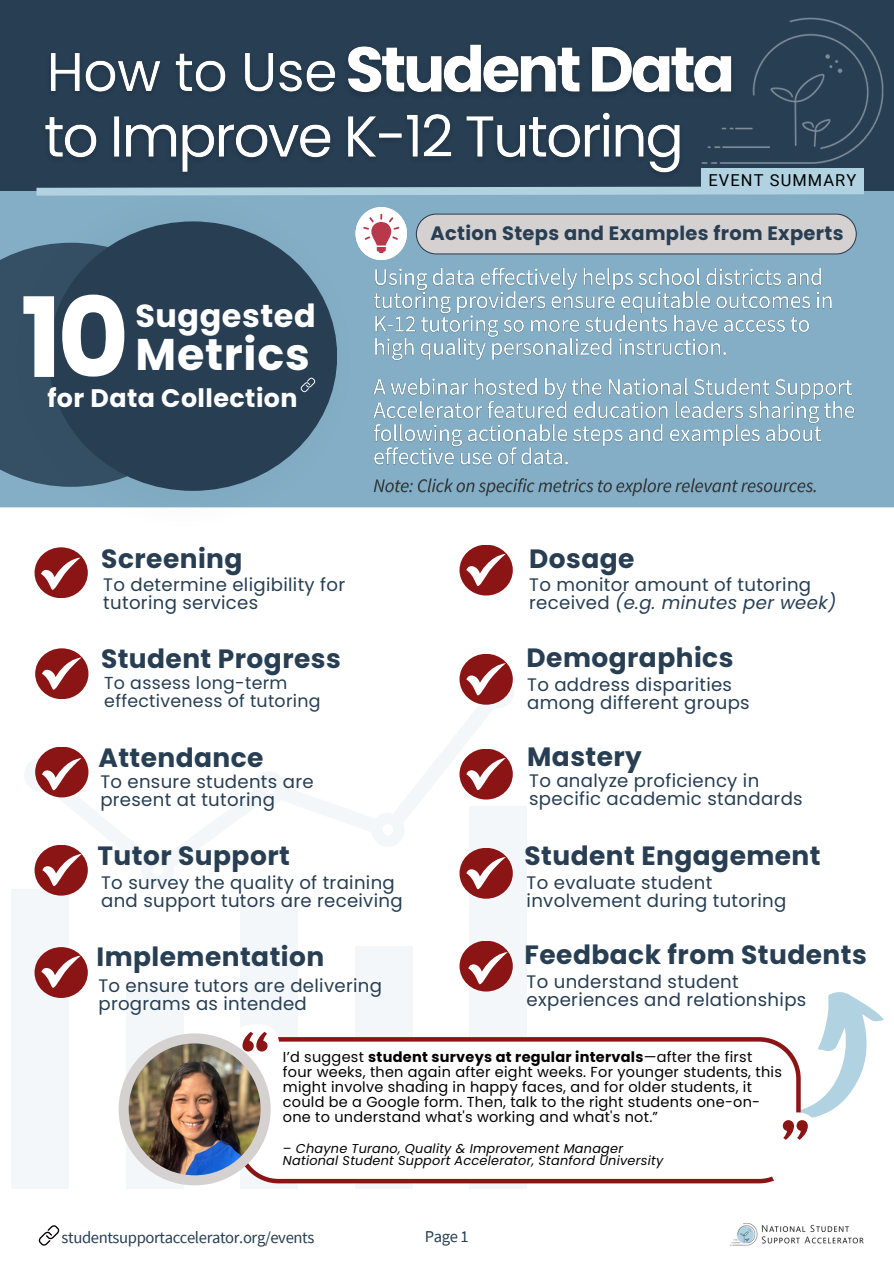
<style>
.page{position:relative;width:894px;height:1264px;background:#fff}
.page>*{position:absolute;margin:0;border:0;box-sizing:border-box;transform-origin:0 0}
.t1{font:700 110.4px "Poppins";color:#fff}
.t2{font:700 54.15px "League Spartan";color:#8b1515}
.t3{font:700 44.4px "Poppins";letter-spacing:.015em;color:#fff}
.t4{font:700 31.8px "Poppins";letter-spacing:.015em;color:#fff}
.t5{font:700 26.4px "Poppins";letter-spacing:.015em;color:#273e53}
.t6{font:700 25.35px "Poppins";letter-spacing:.015em;color:#fff}
.t7{font:700 19.35px "Poppins";letter-spacing:.015em;color:#273e53}
.t8{font:18.15px/18px "Poppins";letter-spacing:.015em;color:#273e53}
.t9{font:17.4px/18px "Poppins";letter-spacing:.015em;color:#273e53}
.t10{font:16.65px "Source Sans Pro";letter-spacing:-.025em;color:#273e53}
.t11{font:16.5px "Roboto";letter-spacing:.07em;color:#000}
.t12{font:14.4px/14.9px "Poppins";letter-spacing:.015em;color:#000}
.t13{font:italic 12.9px "Poppins";letter-spacing:.015em;color:#000}
.s1{font-style:italic}
.s2{font-weight:700}
.s3{font-style:normal}
</style>
<div class="page">
<div style="left:0;top:190px;width:893px;height:317px;background:#83aec5"></div>
<div style="left:0;top:0;width:893px;height:190px;background:#273e53"></div>
<div style="left:355px;top:946px;width:57px;height:242px;background:#f3f7fa"></div>
<div style="left:240px;top:903px;width:58px;height:285px;background:#f3f7fa"></div>
<div style="left:126px;top:984px;width:57px;height:204px;background:#f3f7fa"></div>
<div style="left:12px;top:889px;width:57px;height:299px;background:#f3f7fa"></div>
<div style="left:469px;top:806px;width:57px;height:382px;background:#f3f7fa"></div>
<svg style="left:36px;top:687px;width:467px;height:192px"></svg>
<svg style="left:141px;top:853px;width:33px;height:34px"></svg>
<svg style="left:252px;top:771px;width:34px;height:34px"></svg>
<svg style="left:371px;top:812px;width:33px;height:34px"></svg>
<div style="left:13px;top:190px;width:338px;height:318px;background:#83aec5"></div>
<svg style="left:29px;top:182px;width:842px;height:18px"></svg>
<svg style="left:0;top:243px;width:156px;height:244px;fill:#344e64"></svg>
<svg style="left:800px;top:992px;width:84px;height:126px"></svg>
<svg style="left:415px;top:213px;width:441px;height:41px"></svg>
<svg style="left:355px;top:207px;width:51px;height:53px"></svg>
<div style="left:48px;top:221px;width:289px;height:270px;background:#273e53;border-radius:50%"></div>
<svg style="left:300px;top:377px;width:15px;height:15px"></svg>
<div style="left:35px;top:547px;width:53px;height:51px;background:#8b1515;border-radius:50%"></div>
<svg style="left:41px;top:557px;width:39px;height:33px"></svg>
<div style="left:35px;top:648px;width:53px;height:51px;background:#8b1515;border-radius:50%"></div>
<svg style="left:42px;top:657px;width:39px;height:33px"></svg>
<div style="left:459px;top:544px;width:53px;height:51px;background:#8b1515;border-radius:50%"></div>
<svg style="left:466px;top:554px;width:39px;height:32px"></svg>
<div style="left:459px;top:654px;width:53px;height:50px;background:#8b1515;border-radius:50%"></div>
<svg style="left:466px;top:663px;width:48px;height:45px"></svg>
<div style="left:35px;top:746px;width:53px;height:51px;background:#8b1515;border-radius:50%"></div>
<svg style="left:24px;top:757px;width:57px;height:34px"></svg>
<div style="left:459px;top:748px;width:53px;height:51px;background:#8b1515;border-radius:50%"></div>
<svg style="left:466px;top:758px;width:39px;height:32px"></svg>
<div style="left:459px;top:847px;width:53px;height:51px;background:#8b1515;border-radius:50%"></div>
<svg style="left:466px;top:857px;width:39px;height:32px"></svg>
<div style="left:35px;top:947px;width:53px;height:50px;background:#8b1515;border-radius:50%"></div>
<svg style="left:41px;top:955px;width:40px;height:33px"></svg>
<div style="left:459px;top:940px;width:53px;height:51px;background:#8b1515;border-radius:50%"></div>
<svg style="left:468px;top:952px;width:39px;height:32px"></svg>
<svg style="left:38px;top:1225px;width:22px;height:21px"></svg>
<img style="left:730px;top:1223px;width:134px;height:23px">
<img style="left:701px;top:17px;width:183px;height:146px">
<div style="left:701px;top:168px;width:162px;height:26px;background:#b1d3e1"></div>
<img style="left:51px;top:53px;width:284px;height:39px">
<img style="left:37px;top:114px;width:652px;height:70px">
<img style="left:348px;top:24px;width:394px;height:90px">
<svg style="left:279px;top:1037px;width:521px;height:146px"></svg>
<div style="left:770px;top:1112px;width:47px;height:77px;background:#fff;border-radius:19px"></div>
<svg style="left:119px;top:1024px;width:160px;height:161px"></svg>
<img style="left:129px;top:1043px;width:131px;height:132px">
<img style="left:370px;top:262px;width:486px;height:238px">
<div style="left:35px;top:844px;width:53px;height:51px;background:#8b1515;border-radius:50%"></div>
<svg style="left:42px;top:853px;width:40px;height:33px"></svg>
<p class="t11" style="left:708px;top:171px;width:149px">EVENT SUMMARY</p>
<p class="t1" style="left:20px;top:261px;width:110px">10</p>
<p class="t4" style="left:135px;top:293px;width:182px">Suggested</p>
<p class="t3" style="left:135px;top:323px;width:176px">Metrics</p>
<p class="t6" style="left:47px;top:380px;width:251px">for Data Collection</p>
<p class="t5" style="left:101px;top:540px;width:143px">Screening</p>
<p class="t8" style="left:103px;top:575px;width:243px">To determine eligibility for tutoring services</p>
<p class="t5" style="left:101px;top:640px;width:241px">Student Progress</p>
<h4 class="t9" style="left:104px;top:673px;width:218px">To assess long-term effectiveness of tutoring</h4>
<p class="t7" style="left:430px;top:219px;width:414px">Action Steps and Examples from Experts</p>
<h5 class="t5" style="left:529px;top:540px;width:107px">Dosage</h5>
<p class="t8" style="left:529px;top:575px;width:308px">To monitor amount of tutoring received <span class="s1">(e.g. minutes per week)</span></p>
<p class="t5" style="left:526px;top:639px;width:208px">Demographics</p>
<h5 class="t8" style="left:527px;top:675px;width:224px">To address disparities among different groups</h5>
<p class="t5" style="left:98px;top:739px;width:167px">Attendance</p>
<p class="t8" style="left:100px;top:772px;width:215px">To ensure students are present at tutoring</p>
<h5 class="t8" style="left:529px;top:771px;width:275px">To analyze proficiency in specific academic standards</h5>
<p class="t5" style="left:527px;top:738px;width:116px">Mastery</p>
<h5 class="t5" style="left:97px;top:837px;width:194px">Tutor Support</h5>
<p class="t8" style="left:101px;top:874px;width:303px">To survey the quality of training and support tutors are receiving</p>
<p class="t5" style="left:96px;top:938px;width:229px">Implementation</p>
<p class="t8" style="left:98px;top:976px;width:285px">To ensure tutors are delivering programs as intended</p>
<p class="t5" style="left:524px;top:837px;width:297px">Student Engagement</p>
<h5 class="t8" style="left:526px;top:874px;width:261px">To evaluate student involvement during tutoring</h5>
<h5 class="t5" style="left:524px;top:936px;width:343px">Feedback from Students</h5>
<p class="t8" style="left:526px;top:972px;width:281px">To understand student experiences and relationships</p>
<h5 class="t2" style="left:241px;top:1028px;width:31px">“</h5>
<h5 class="t12" style="left:283px;top:1049px;width:500px">I’d suggest <span class="s2">student surveys at regular intervals</span>—after the first four weeks, then again after eight weeks. For younger students, this might involve shading in happy faces, and for older students, it could be a Google form. Then, talk to the right students one-on&shy;one to understand what's working and what's not.”</h5>
<p class="t13" style="left:283px;top:1139px;width:342px"><span class="s3">–</span> Chayne Turano, Quality &amp; Improvement Manager</p>
<p class="t13" style="left:283px;top:1151px;width:382px">National Student Support Accelerator, Stanford University</p>
<p class="t2" style="left:779px;top:1116px;width:31px">”</p>
<h5 class="t10" style="left:62px;top:1226px;width:254px">studentsupportaccelerator.org/events</h5>
<p class="t10" style="left:424px;top:1225px;width:46px">Page 1</p>
</div>
